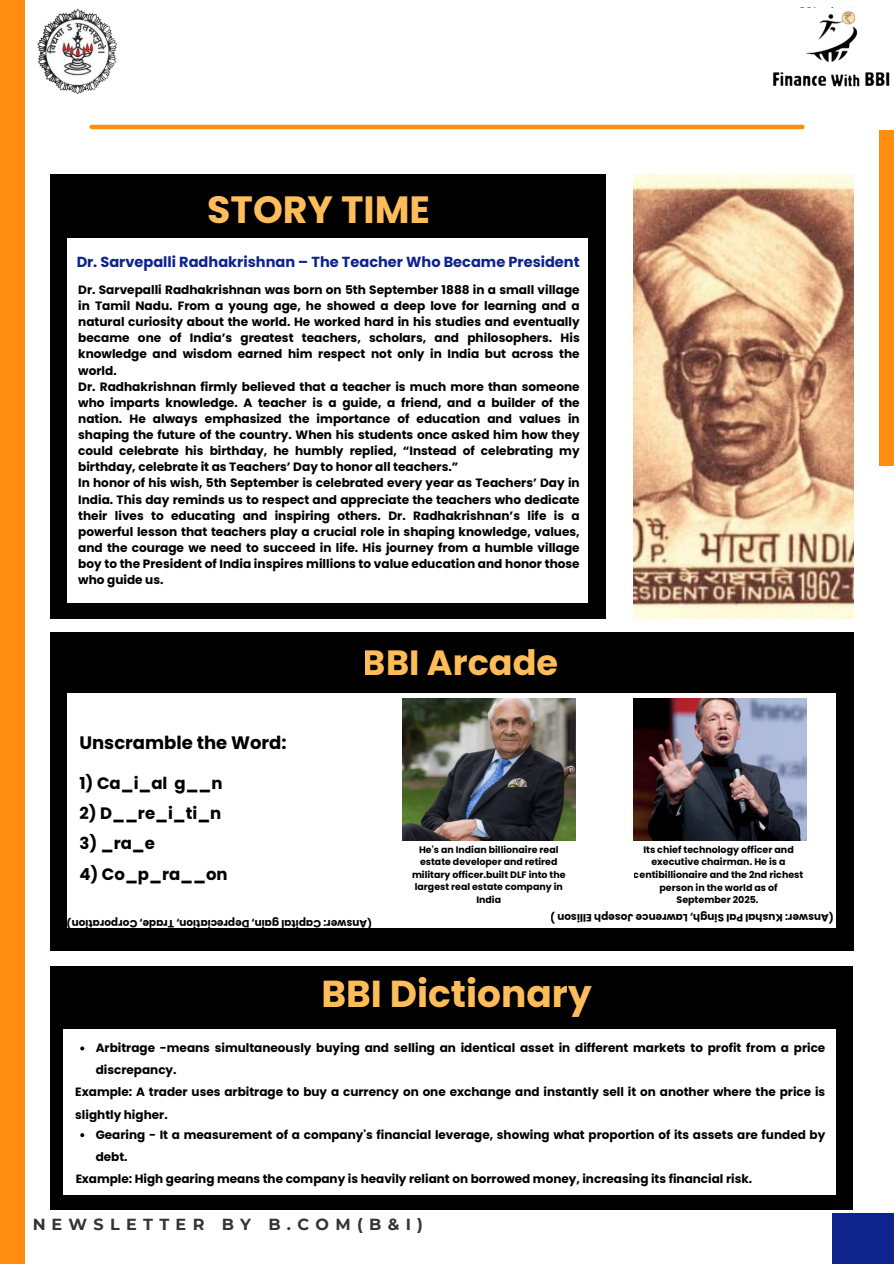
<style>
.page{position:relative;width:894px;height:1264px;background:#fff}
.page>*{position:absolute;margin:0;border:0;box-sizing:border-box;transform-origin:0 0}
.t1{font:700 37.95px "Poppins";color:#ffbd59}
.t2{font:700 37.5px "Poppins";color:#ffbd59}
.t3{font:700 35.1px "Poppins";color:#ffbd59}
.t4{font:700 25.05px "Arimo";color:#000}
.t5{font:700 18px "Poppins";color:#000}
.t6{font:700 16.5px "Poppins";color:#000}
.t7{font:700 16.05px "Montserrat";letter-spacing:.395em;color:#343434}
.t8{font:700 15.75px "Poppins";color:#000}
.t9{font:700 14.55px "Poppins";color:#0f238d}
.t10{font:700 12.15px/16px "Poppins";color:#000}
.t11{font:700 12px "Poppins";color:#000}
.t12{font:700 10.5px "Poppins";color:#000}
.t13{font:700 9.45px/12.6px "Poppins";color:#000;text-align:center}
</style>
<div class="page">
<div style="left:0;top:0;width:24px;height:1263px;background:#ff8d10"></div>
<div style="left:831px;top:1213px;width:62px;height:50px;background:#0f238d"></div>
<div style="left:50px;top:965px;width:802px;height:244px;background:#000"></div>
<hr style="left:92px;top:125px;width:710px;height:4px;background:#ff8d10">
<div style="left:50px;top:632px;width:802px;height:318px;background:#000"></div>
<div style="left:50px;top:174px;width:556px;height:444px;background:#000"></div>
<div style="left:67px;top:239px;width:520px;height:364px;background:#fff"></div>
<img style="left:773px;top:11px;width:117px;height:76px">
<img style="left:37px;top:8px;width:80px;height:86px">
<div style="left:879px;top:130px;width:14px;height:336px;background:#ff8d10"></div>
<div style="left:67px;top:692px;width:768px;height:235px;background:#fff"></div>
<div style="left:63px;top:1029px;width:772px;height:165px;background:#fff"></div>
<img style="left:633px;top:174px;width:219px;height:444px">
<img style="left:402px;top:698px;width:173px;height:142px">
<img style="left:633px;top:698px;width:173px;height:142px">
<svg style="left:80px;top:1046px;width:4px;height:4px"></svg>
<svg style="left:80px;top:1133px;width:4px;height:5px"></svg>
<h1 class="t1" style="left:207px;top:183px;width:224px">STORY TIME</h1>
<p class="t9" style="left:76px;top:252px;width:504px">Dr. Sarvepalli Radhakrishnan – The Teacher Who Became President</p>
<p class="t10" style="left:78px;top:281px;width:503px">Dr. Sarvepalli Radhakrishnan was born on 5th September 1888 in a small village in Tamil Nadu. From a young age, he showed a deep love for learning and a natural curiosity about the world. He worked hard in his studies and eventually became one of India’s greatest teachers, scholars, and philosophers. His knowledge and wisdom earned him respect not only in India but across the world.<br>Dr. Radhakrishnan firmly believed that a teacher is much more than someone who imparts knowledge. A teacher is a guide, a friend, and a builder of the nation. He always emphasized the importance of education and values in shaping the future of the country. When his students once asked him how they could celebrate his birthday, he humbly replied, “Instead of celebrating my birthday, celebrate it as Teachers’ Day to honor all teachers.”<br>In honor of his wish, 5th September is celebrated every year as Teachers’ Day in India. This day reminds us to respect and appreciate the teachers who dedicate their lives to educating and inspiring others. Dr. Radhakrishnan’s life is a powerful lesson that teachers play a crucial role in shaping knowledge, values, and the courage we need to succeed in life. His journey from a humble village boy to the President of India inspires millions to value education and honor those who guide us.</p>
<h3 class="t3" style="left:363px;top:638px;width:197px">BBI Arcade</h3>
<h3 class="t4" style="left:112px;top:723px;width:181px">1. BU__E_</h3>
<h3 class="t5" style="left:79px;top:729px;width:209px">Unscramble the Word:</h3>
<h3 class="t6" style="left:79px;top:771px;width:145px">1) Ca_i_al g__n</h3>
<h3 class="t6" style="left:79px;top:801px;width:143px">2) D__re_i_ti_n</h3>
<h3 class="t6" style="left:79px;top:832px;width:77px">3) _ra_e</h3>
<h3 class="t6" style="left:79px;top:862px;width:150px">4) Co_p_ra__on</h3>
<p class="t12" style="left:372px;top:931px;width:307px;rotate:180deg">A( n ws e C: r a p at i gl a ni D, e p er c ai o i t n arT, d e C, o pr o ar o i t n )</p>
<p class="t13" style="left:412px;top:843px;width:155px">He's an Indian billionaire real estate developer and retired military officer.built DLF into the largest real estate company in<br>India</p>
<p class="t12" style="left:833px;top:925px;width:285px;rotate:180deg">A( n ws e K: r u hs a Pl a Sl n i g h aL , w er n c e oJ es p h os i l l E n )</p>
<p class="t13" style="left:633px;top:843px;width:171px">Its chief technology officer and executive chairman. He is a centibillionaire and the 2nd richest person in the world as of<br>September 2025.</p>
<h2 class="t2" style="left:321px;top:967px;width:272px">BBI Dictionary</h2>
<p class="t11" style="left:96px;top:1039px;width:731px">Arbitrage -means simultaneously buying and selling an identical asset in different markets to profit from a price</p>
<p class="t11" style="left:96px;top:1061px;width:82px">discrepancy.</p>
<p class="t11" style="left:75px;top:1083px;width:751px">Example: A trader uses arbitrage to buy a currency on one exchange and instantly sell it on another where the price is</p>
<p class="t11" style="left:75px;top:1105px;width:94px">slightly higher.</p>
<p class="t11" style="left:96px;top:1126px;width:731px">Gearing - It a measurement of a company's financial leverage, showing what proportion of its assets are funded by</p>
<p class="t11" style="left:96px;top:1148px;width:33px">debt.</p>
<p class="t11" style="left:75px;top:1170px;width:678px">Example: High gearing means the company is heavily reliant on borrowed money, increasing its financial risk.</p>
<h3 class="t6" style="left:95px;top:1127px;width:265px">Fintech (Financial Technology)</h3>
<p class="t8" style="left:100px;top:1174px;width:217px">Example: PhonePe / Paytm</p>
<h3 class="t7" style="left:32px;top:1214px;width:392px">NEWSLETTER BY B.COM(B&amp;I)</h3>
</div>
